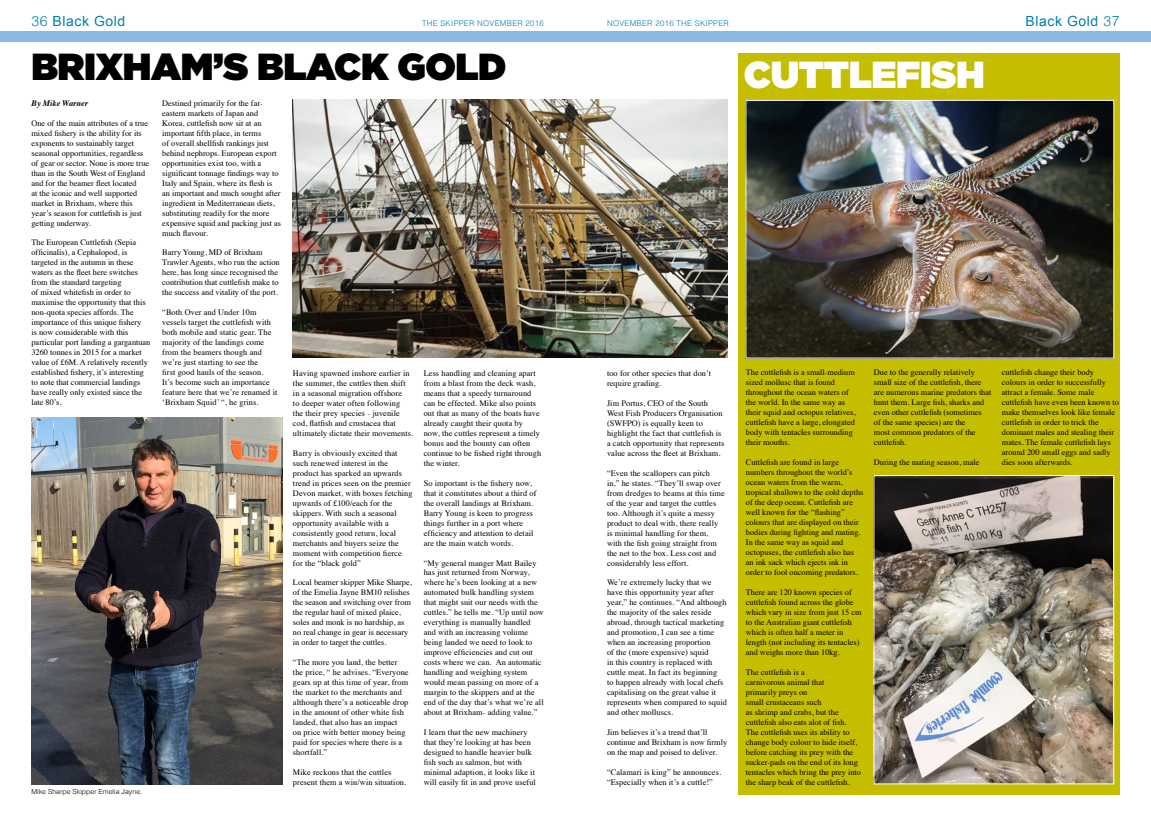
<style>
.page{position:relative;width:1151px;height:819px;background:#fff}
.page>*{position:absolute;margin:0;border:0;box-sizing:border-box;transform-origin:0 0}
.t1{font:900 37.62px "Gotham";letter-spacing:-.01em;color:#000}
.t2{font:900 37.62px "Gotham";letter-spacing:-.01em;color:#fff}
.t3{font:14px "Arial";letter-spacing:.04em;color:#007eaf}
.t4{font:8.31px/10px "Times";color:#000}
.t5{font:italic 700 8.31px "Times";color:#000}
.t6{font:300 7.88px "Helvetica";letter-spacing:.04em;color:#007eaf}
.t7{font:300 7px "Helvetica";color:#000}
.s1{font-family:"Helvetica";font-weight:300}
</style>
<div class="page">
<div style="left:0;top:32px;width:1151px;height:10px;background:#8cb9e3"></div>
<img style="left:293px;top:99px;width:434px;height:258px">
<img style="left:32px;top:417px;width:250px;height:367px">
<div style="left:738px;top:53px;width:381px;height:741px;background:#c5bd00"></div>
<img style="left:747px;top:102px;width:365px;height:254px">
<div style="left:745px;top:100px;width:369px;height:258px;border:1px solid #fff"></div>
<img style="left:875px;top:477px;width:237px;height:305px">
<div style="left:873px;top:475px;width:241px;height:309px;border:1px solid #fff"></div>
<h2 class="t3" style="left:32px;top:12px;width:95px"><span class="s1">36</span> Black Gold</h2>
<p class="t6" style="left:422px;top:16px;width:123px">THE SKIPPER NOVEMBER 2016</p>
<p class="t6" style="left:607px;top:16px;width:123px">NOVEMBER 2016 THE SKIPPER</p>
<h2 class="t3" style="left:1025px;top:12px;width:95px">Black Gold <span class="s1">37</span></h2>
<h1 class="t1" style="left:31px;top:45px;width:477px">BRIXHAM’S BLACK GOLD</h1>
<p class="t5" style="left:32px;top:95px;width:58px">By Mike Warner</p>
<p class="t4" style="left:32px;top:117px;width:119px">One of the main attributes of a true mixed fishery is the ability for its exponents to sustainably target seasonal opportunities, regardless of gear or sector. None is more true than in the South West of England and for the beamer fleet located<br>at the iconic and well supported market in Brixham, where this year’s season for cuttlefish is just getting underway.</p>
<p class="t4" style="left:32px;top:237px;width:120px">The European Cuttlefish (Sepia officinalis), a Cephalopod, is targeted in the autumn in these waters as the fleet here switches from the standard targeting<br>of mixed whitefish in order to maximise the opportunity that this non-quota species affords. The importance of this unique fishery<br>is now considerable with this particular port landing a gargantuan<br>3260 tonnes in 2015 for a market value of £6M. A relatively recently established fishery, it’s interesting to note that commercial landings have really only existed since the late 80’s.</p>
<p class="t4" style="left:162px;top:97px;width:120px">Destined primarily for the far&shy;eastern markets of Japan and<br>Korea, cuttlefish now sit at an important fifth place, in terms<br>of overall shellfish rankings just behind nephrops. European export opportunities exist too, with a significant tonnage findings way to<br>Italy and Spain, where its flesh is an important and much sought after ingredient in Mediterranean diets, substituting readily for the more expensive squid and packing just as much flavour.</p>
<p class="t4" style="left:162px;top:247px;width:119px">Barry Young, MD of Brixham Trawler Agents, who run the action here, has long since recognised the contribution that cuttlefish make to the success and vitality of the port.</p>
<p class="t4" style="left:162px;top:307px;width:117px">“Both Over and Under 10m vessels target the cuttlefish with both mobile and static gear. The majority of the landings come from the beamers though and we’re just starting to see the<br>first good hauls of the season.<br>It’s become such an importance feature here that we’re renamed it ‘Brixham Squid’ “, he grins.</p>
<p class="t7" style="left:31px;top:785px;width:112px">Mike Sharpe Skipper Emelia Jayne.</p>
<p class="t4" style="left:293px;top:367px;width:122px">Having spawned inshore earlier in the summer, the cuttles then shift in a seasonal migration offshore<br>to deeper water often following<br>the their prey species - juvenile cod, flatfish and crustacea that ultimately dictate their movements.</p>
<p class="t4" style="left:293px;top:447px;width:121px">Barry is obviously excited that such renewed interest in the product has sparked an upwards trend in prices seen on the premier<br>Devon market, with boxes fetching upwards of £100/each for the skippers. With such a seasonal opportunity available with a consistently good return, local merchants and buyers seize the moment with competition fierce for the “black gold”</p>
<p class="t4" style="left:293px;top:577px;width:120px">Local beamer skipper Mike Sharpe, of the Emelia Jayne BM10 relishes the season and switching over from the regular haul of mixed plaice, soles and monk is no hardship, as no real change in gear is necessary in order to target the cuttles.</p>
<p class="t4" style="left:293px;top:656px;width:117px">“The more you land, the better the price, “ he advises. “Everyone gears up at this time of year, from the market to the merchants and although there’s a noticeable drop in the amount of other white fish landed, that also has an impact<br>on price with better money being paid for species where there is a shortfall.”</p>
<p class="t4" style="left:293px;top:766px;width:115px">Mike reckons that the cuttles present them a win/win situation.</p>
<p class="t4" style="left:424px;top:367px;width:119px">Less handling and cleaning apart from a blast from the deck wash, means that a speedy turnaround can be effected. Mike also points out that as many of the boats have already caught their quota by<br>now, the cuttles represent a timely bonus and the bounty can often continue to be fished right through the winter.</p>
<p class="t4" style="left:424px;top:477px;width:114px">So important is the fishery now, that it constitutes about a third of the overall landings at Brixham.<br>Barry Young is keen to progress things further in a port where efficiency and attention to detail are the main watch words.</p>
<p class="t4" style="left:424px;top:557px;width:122px">“My general manger Matt Bailey has just returned from Norway, where he’s been looking at a new automated bulk handling system that might suit our needs with the cuttles.” he tells me. “Up until now everything is manually handled and with an increasing volume being landed we need to look to improve efficiencies and cut out costs where we can. An automatic handling and weighing system would mean passing on more of a margin to the skippers and at the end of the day that’s what we’re all about at Brixham- adding value.”</p>
<p class="t4" style="left:424px;top:726px;width:114px">I learn that the new machinery that they’re looking at has been designed to handle heavier bulk fish such as salmon, but with minimal adaption, it looks like it will easily fit in and prove useful</p>
<h1 class="t2" style="left:744px;top:52px;width:242px">CUTTLEFISH</h1>
<p class="t4" style="left:607px;top:367px;width:106px">too for other species that don’t require grading.</p>
<p class="t4" style="left:607px;top:397px;width:119px">Jim Portus, CEO of the South<br>West Fish Producers Organisation (SWFPO) is equally keen to highlight the fact that cuttlefish is a catch opportunity that represents value across the fleet at Brixham.</p>
<p class="t4" style="left:607px;top:467px;width:119px">“Even the scallopers can pitch<br>in,” he states. “They’ll swap over from dredges to beams at this time of the year and target the cuttles too. Although it’s quite a messy product to deal with, there really is minimal handling for them, with the fish going straight from the net to the box. Less cost and considerably less effort.</p>
<p class="t4" style="left:607px;top:577px;width:121px">We’re extremely lucky that we have this opportunity year after year,” he continues. “And although the majority of the sales reside abroad, through tactical marketing and promotion, I can see a time when an increasing proportion<br>of the (more expensive) squid<br>in this country is replaced with cuttle meat. In fact its beginning<br>to happen already with local chefs capitalising on the great value it represents when compared to squid and other molluscs.</p>
<p class="t4" style="left:607px;top:726px;width:122px">Jim believes it’s a trend that’ll continue and Brixham is now firmly on the map and poised to deliver.</p>
<p class="t4" style="left:607px;top:766px;width:116px">“Calamari is king” he announces. “Especially when it’s a cuttle!”</p>
<p class="t4" style="left:746px;top:367px;width:111px">The cuttlefish is a small-medium sized mollusc that is found throughout the ocean waters of the world. In the same way as their squid and octopus relatives, cuttlefish have a large, elongated body with tentacles surrounding their mouths.</p>
<p class="t4" style="left:746px;top:457px;width:119px">Cuttlefish are found in large numbers throughout the world’s ocean waters from the warm, tropical shallows to the cold depths of the deep ocean. Cuttlefish are well known for the “flashing” colours that are displayed on their bodies during fighting and mating.<br>In the same way as squid and octopuses, the cuttlefish also has an ink sack which ejects ink in order to fool oncoming predators.</p>
<p class="t4" style="left:746px;top:586px;width:117px">There are 120 known species of cuttlefish found across the globe which vary in size from just 15 cm to the Australian giant cuttlefish which is often half a meter in length (not including its tentacles) and weighs more than 10kg.</p>
<p class="t4" style="left:746px;top:666px;width:117px">The cuttlefish is a<br>carnivorous animal that<br>primarily preys on<br>small crustaceans such<br>as shrimp and crabs, but the cuttlefish also eats alot of fish.<br>The cuttlefish uses its ability to change body colour to hide itself, before catching its prey with the sucker-pads on the end of its long tentacles which bring the prey into the sharp beak of the cuttlefish.</p>
<p class="t4" style="left:874px;top:367px;width:119px">Due to the generally relatively small size of the cuttlefish, there are numerous marine predators that hunt them. Large fish, sharks and even other cuttlefish (sometimes<br>of the same species) are the<br>most common predators of the cuttlefish.</p>
<p class="t4" style="left:874px;top:457px;width:107px">During the mating season, male</p>
<p class="t4" style="left:1002px;top:367px;width:119px">cuttlefish change their body colours in order to successfully attract a female. Some male cuttlefish have even been known to make themselves look like female cuttlefish in order to trick the dominant males and stealing their mates. The female cuttlefish lays around 200 small eggs and sadly dies soon afterwards.</p>
</div>
